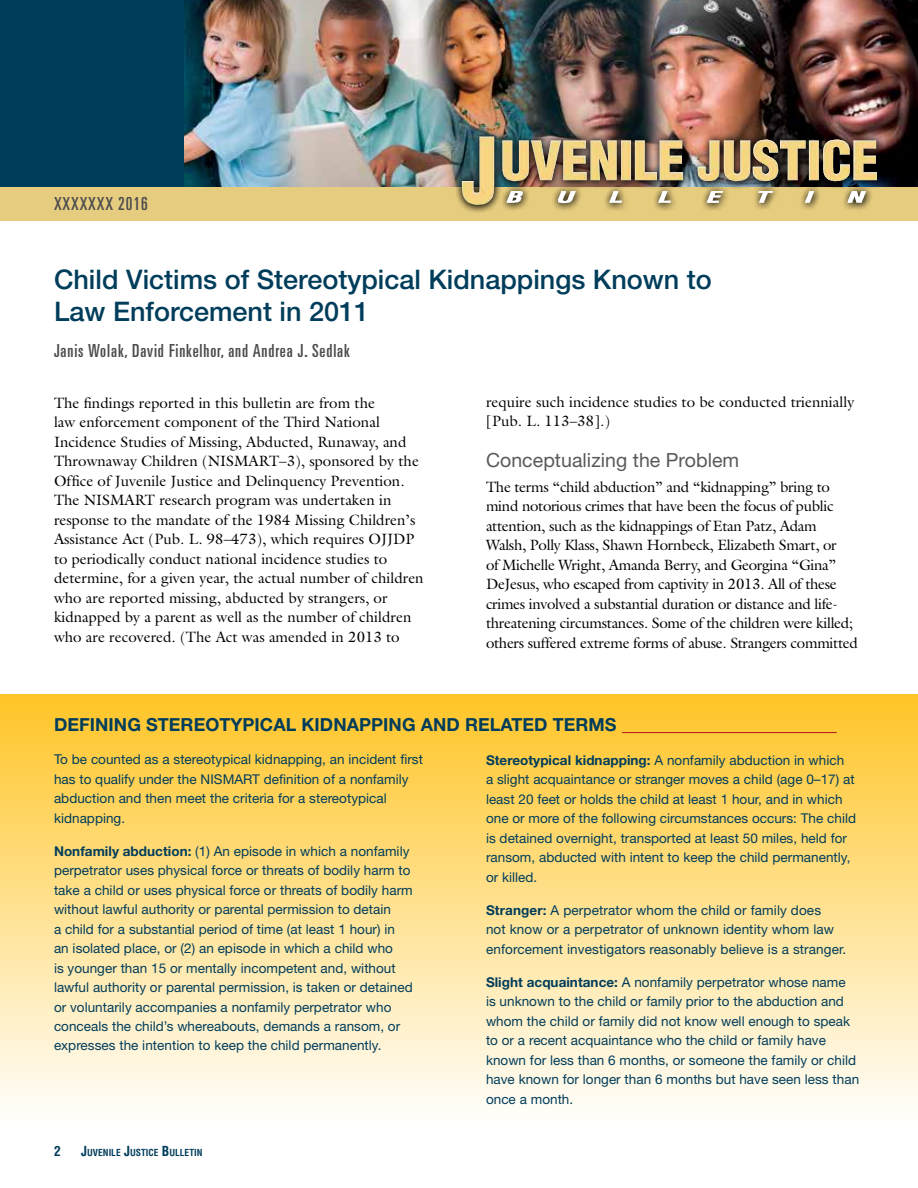
<style>
.page{position:relative;width:918px;height:1188px;background:#fff}
.page>*{position:absolute;margin:0;border:0;box-sizing:border-box;transform-origin:0 0}
.t1{font:500 27px/31.5px "Helvetica Neue LT Std";color:#003d5b}
.t2{font:19.5px "Helvetica Neue LT Std";letter-spacing:.005em;color:#58595b}
.t3{font:ultra-condensed 18px "Univers LT Std";letter-spacing:.05em;color:#4d4d4f}
.t4{font:700 18px "Helvetica Neue LT Std";letter-spacing:.005em;color:#003d5b}
.t5{font:15px/19.5px "Galliard Std";color:#000}
.t6{font:15px/19.5px "Galliard Std";letter-spacing:-.02em;color:#000}
.t7{font:13.5px/19.5px "Helvetica Neue LT Std";letter-spacing:.005em;color:#003d5b}
.t8{font:700 condensed 13.5px "Helvetica LT Std";color:#003d5b}
.t9{font:700 condensed 9.45px "Helvetica LT Std";color:#003d5b}
.s1{font-weight:700}
.s2{font-size:13.5px}
</style>
<div class="page">
<div style="left:0;top:176px;width:918px;height:45px;background:#e6cc7e"></div>
<div style="left:0;top:0;width:918px;height:187px;background:#003d5b"></div>
<img style="left:184px;top:0;width:734px;height:187px">
<div style="left:455px;top:129px;width:431px;height:85px;background:#000;opacity:.75"></div>
<div style="left:500px;top:184px;width:374px;height:28px;background:#000;opacity:.75"></div>
<div style="left:0;top:695px;width:918px;height:432px;background:linear-gradient(to bottom,#ffc427,#fffffe)"></div>
<hr style="left:622px;top:732px;width:215px;height:1px;background:#b5121b">
<h3 class="t3" style="left:54px;top:194px;width:95px">XXXXXXX 2016</h3>
<h1 class="t1" style="left:54px;top:264px;width:659px">Child Victims of Stereotypical Kidnappings Known to<br>Law Enforcement in 2011</h1>
<h3 class="t3" style="left:54px;top:340px;width:297px">Janis Wolak, David Finkelhor, and Andrea J. Sedlak</h3>
<p class="t5" style="left:54px;top:393px;width:371px">The findings reported in this bulletin are from the<br>law enforcement component of the Third National Incidence Studies of Missing, Abducted, Runaway, and Thrownaway Children (NISMART–3), sponsored by the Office of Juvenile Justice and Delinquency Prevention.<br>The NISMART research program was undertaken in response to the mandate of the 1984 Missing Children’s Assistance Act (Pub. L. 98–473), which requires OJJDP to periodically conduct national incidence studies to determine, for a given year, the actual number of children who are reported missing, abducted by strangers, or kidnapped by a parent as well as the number of children who are recovered. (The Act was amended in 2013 to</p>
<p class="t5" style="left:486px;top:392px;width:370px">require such incidence studies to be conducted triennially [Pub. L. 113–38].)</p>
<h2 class="t2" style="left:486px;top:448px;width:255px">Conceptualizing the Problem</h2>
<p class="t6" style="left:486px;top:477px;width:373px">The terms “child abduction” and “kidnapping” bring to mind notorious crimes that have been the focus of public attention, such as the kidnappings of Etan Patz, Adam Walsh, Polly Klass, Shawn Hornbeck, Elizabeth Smart, or<br>of Michelle Wright, Amanda Berry, and Georgina “Gina” DeJesus, who escaped from captivity in 2013. All of these crimes involved a substantial duration or distance and life&shy;threatening circumstances. Some of the children were killed; others suffered extreme forms of abuse. Strangers committed</p>
<h3 class="t4" style="left:54px;top:714px;width:564px">DEFINING STEREOTYPICAL KIDNAPPING AND RELATED TERMS</h3>
<p class="t7" style="left:54px;top:749px;width:371px">To be counted as a stereotypical kidnapping, an incident first has to qualify under the NISMART definition of a nonfamily abduction and then meet the criteria for a stereotypical kidnapping.</p>
<p class="t7" style="left:54px;top:841px;width:360px"><span class="s1">Nonfamily abduction:</span> (1) An episode in which a nonfamily perpetrator uses physical force or threats of bodily harm to take a child or uses physical force or threats of bodily harm without lawful authority or parental permission to detain<br>a child for a substantial period of time (at least 1 hour) in an isolated place, or (2) an episode in which a child who<br>is younger than 15 or mentally incompetent and, without lawful authority or parental permission, is taken or detained or voluntarily accompanies a nonfamily perpetrator who conceals the child’s whereabouts, demands a ransom, or expresses the intention to keep the child permanently.</p>
<p class="t8" style="left:54px;top:1143px;width:8px">2</p>
<p class="t9" style="left:81px;top:1147px;width:123px"><span class="s2">J</span>UVENILE <span class="s2">J</span>USTICE <span class="s2">B</span>ULLETIN</p>
<p class="t7" style="left:486px;top:750px;width:372px"><span class="s1">Stereotypical kidnapping:</span> A nonfamily abduction in which<br>a slight acquaintance or stranger moves a child (age 0–17) at least 20 feet or holds the child at least 1 hour, and in which one or more of the following circumstances occurs: The child is detained overnight, transported at least 50 miles, held for ransom, abducted with intent to keep the child permanently, or killed.</p>
<p class="t7" style="left:486px;top:900px;width:362px"><span class="s1">Stranger:</span> A perpetrator whom the child or family does<br>not know or a perpetrator of unknown identity whom law enforcement investigators reasonably believe is a stranger.</p>
<p class="t7" style="left:486px;top:972px;width:375px"><span class="s1">Slight acquaintance:</span> A nonfamily perpetrator whose name<br>is unknown to the child or family prior to the abduction and whom the child or family did not know well enough to speak to or a recent acquaintance who the child or family have known for less than 6 months, or someone the family or child have known for longer than 6 months but have seen less than once a month.</p>
</div>
